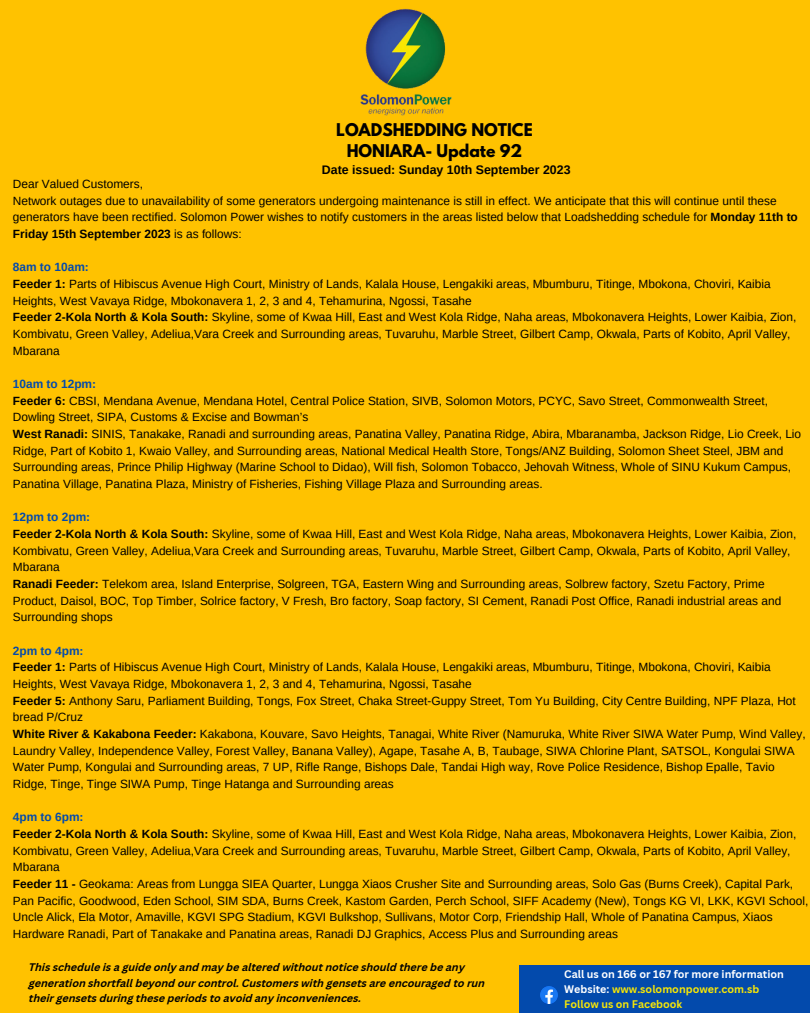
<style>
.page{position:relative;width:810px;height:1013px;background:#fff}
.page>*{position:absolute;margin:0;border:0;box-sizing:border-box;transform-origin:0 0}
.t1{font:700 15.6px "League Spartan";color:#000}
.t2{font:700 12.4px "Arimo";color:#000}
.t3{font:11.9px/16.7px "Arimo";color:#000}
.t4{font:700 11.9px "Arimo";color:#034aac}
.t5{font:italic 700 10.7px/15.8px "Canva Sans";color:#000}
.t6{font:700 10.7px "Canva Sans";color:#f8e705}
.t7{font:700 10.7px "Canva Sans";color:#fff}
.s1{font-weight:700}
.s2{color:#fff}
</style>
<div class="page">
<div style="left:0;top:0;width:810px;height:1012px;background:#ffc200"></div>
<img style="left:360px;top:8px;width:92px;height:108px">
<div style="left:519px;top:965px;width:291px;height:47px;background:#034aac"></div>
<img style="left:540px;top:986px;width:18px;height:17px">
<p class="t1" style="left:336px;top:122px;width:198px">LOADSHEDDING NOTICE</p>
<p class="t1" style="left:347px;top:143px;width:177px">HONIARA- Update 92</p>
<p class="t2" style="left:322px;top:163px;width:250px">Date issued: Sunday 10th September 2023</p>
<p class="t3" style="left:13px;top:175px;width:132px">Dear Valued Customers,</p>
<p class="t3" style="left:13px;top:192px;width:787px">Network outages due to unavailability of some generators undergoing maintenance is still in effect. We anticipate that this will continue until these generators have been rectified. Solomon Power wishes to notify customers in the areas listed below that Loadshedding schedule for <span class="s1">Monday 11th to<br>Friday 15th September 2023</span> is as follows:</p>
<p class="t4" style="left:13px;top:260px;width:78px">8am to 10am:</p>
<p class="t3" style="left:13px;top:275px;width:759px"><span class="s1">Feeder 1:</span> Parts of Hibiscus Avenue High Court, Ministry of Lands, Kalala House, Lengakiki areas, Mbumburu, Titinge, Mbokona, Choviri, Kaibia<br>Heights, West Vavaya Ridge, Mbokonavera 1, 2, 3 and 4, Tehamurina, Ngossi, Tasahe</p>
<p class="t3" style="left:13px;top:309px;width:785px"><span class="s1">Feeder 2-Kola North &amp; Kola South:</span> Skyline, some of Kwaa Hill, East and West Kola Ridge, Naha areas, Mbokonavera Heights, Lower Kaibia, Zion,<br>Kombivatu, Green Valley, Adeliua,Vara Creek and Surrounding areas, Tuvaruhu, Marble Street, Gilbert Camp, Okwala, Parts of Kobito, April Valley,<br>Mbarana</p>
<p class="t4" style="left:13px;top:377px;width:85px">10am to 12pm:</p>
<p class="t3" style="left:13px;top:392px;width:757px"><span class="s1">Feeder 6:</span> CBSI, Mendana Avenue, Mendana Hotel, Central Police Station, SIVB, Solomon Motors, PCYC, Savo Street, Commonwealth Street,<br>Dowling Street, SIPA, Customs &amp; Excise and Bowman’s</p>
<p class="t3" style="left:13px;top:425px;width:790px"><span class="s1">West Ranadi:</span> SINIS, Tanakake, Ranadi and surrounding areas, Panatina Valley, Panatina Ridge, Abira, Mbaranamba, Jackson Ridge, Lio Creek, Lio Ridge, Part of Kobito 1, Kwaio Valley, and Surrounding areas, National Medical Health Store, Tongs/ANZ Building, Solomon Sheet Steel, JBM and Surrounding areas, Prince Philip Highway (Marine School to Didao), Will fish, Solomon Tobacco, Jehovah Witness, Whole of SINU Kukum Campus, Panatina Village, Panatina Plaza, Ministry of Fisheries, Fishing Village Plaza and Surrounding areas.</p>
<p class="t4" style="left:13px;top:510px;width:79px">12pm to 2pm:</p>
<p class="t3" style="left:13px;top:525px;width:785px"><span class="s1">Feeder 2-Kola North &amp; Kola South:</span> Skyline, some of Kwaa Hill, East and West Kola Ridge, Naha areas, Mbokonavera Heights, Lower Kaibia, Zion,<br>Kombivatu, Green Valley, Adeliua,Vara Creek and Surrounding areas, Tuvaruhu, Marble Street, Gilbert Camp, Okwala, Parts of Kobito, April Valley,<br>Mbarana</p>
<p class="t3" style="left:13px;top:575px;width:770px"><span class="s1">Ranadi Feeder:</span> Telekom area, Island Enterprise, Solgreen, TGA, Eastern Wing and Surrounding areas, Solbrew factory, Szetu Factory, Prime<br>Product, Daisol, BOC, Top Timber, Solrice factory, V Fresh, Bro factory, Soap factory, SI Cement, Ranadi Post Office, Ranadi industrial areas and<br>Surrounding shops</p>
<p class="t4" style="left:13px;top:643px;width:72px">2pm to 4pm:</p>
<p class="t3" style="left:13px;top:658px;width:759px"><span class="s1">Feeder 1:</span> Parts of Hibiscus Avenue High Court, Ministry of Lands, Kalala House, Lengakiki areas, Mbumburu, Titinge, Mbokona, Choviri, Kaibia<br>Heights, West Vavaya Ridge, Mbokonavera 1, 2, 3 and 4, Tehamurina, Ngossi, Tasahe</p>
<p class="t3" style="left:13px;top:692px;width:784px"><span class="s1">Feeder 5:</span> Anthony Saru, Parliament Building, Tongs, Fox Street, Chaka Street-Guppy Street, Tom Yu Building, City Centre Building, NPF Plaza, Hot bread P/Cruz</p>
<p class="t3" style="left:13px;top:725px;width:794px"><span class="s1">White River &amp; Kakabona Feeder:</span> Kakabona, Kouvare, Savo Heights, Tanagai, White River (Namuruka, White River SIWA Water Pump, Wind Valley, Laundry Valley, Independence Valley, Forest Valley, Banana Valley), Agape, Tasahe A, B, Taubage, SIWA Chlorine Plant, SATSOL, Kongulai SIWA Water Pump, Kongulai and Surrounding areas, 7 UP, Rifle Range, Bishops Dale, Tandai High way, Rove Police Residence, Bishop Epalle, Tavio Ridge, Tinge, Tinge SIWA Pump, Tinge Hatanga and Surrounding areas</p>
<p class="t4" style="left:13px;top:810px;width:72px">4pm to 6pm:</p>
<p class="t3" style="left:13px;top:825px;width:785px"><span class="s1">Feeder 2-Kola North &amp; Kola South:</span> Skyline, some of Kwaa Hill, East and West Kola Ridge, Naha areas, Mbokonavera Heights, Lower Kaibia, Zion,<br>Kombivatu, Green Valley, Adeliua,Vara Creek and Surrounding areas, Tuvaruhu, Marble Street, Gilbert Camp, Okwala, Parts of Kobito, April Valley,<br>Mbarana</p>
<p class="t3" style="left:13px;top:875px;width:797px"><span class="s1">Feeder 11 -</span> Geokama: Areas from Lungga SIEA Quarter, Lungga Xiaos Crusher Site and Surrounding areas, Solo Gas (Burns Creek), Capital Park, Pan Pacific, Goodwood, Eden School, SIM SDA, Burns Creek, Kastom Garden, Perch School, SIFF Academy (New), Tongs KG VI, LKK, KGVI School, Uncle Alick, Ela Motor, Amaville, KGVI SPG Stadium, KGVI Bulkshop, Sullivans, Motor Corp, Friendship Hall, Whole of Panatina Campus, Xiaos Hardware Ranadi, Part of Tanakake and Panatina areas, Ranadi DJ Graphics, Access Plus and Surrounding areas</p>
<p class="t7" style="left:564px;top:966px;width:221px">Call us on 166 or 167 for more information</p>
<p class="t6" style="left:564px;top:981px;width:197px"><span class="s2">Website:</span> www.solomonpower.com.sb</p>
<p class="t6" style="left:564px;top:996px;width:120px">Follow us on Facebook</p>
<p class="t5" style="left:29px;top:960px;width:458px">This schedule is a guide only and may be altered without notice should there be any generation shortfall beyond our control. Customers with gensets are encouraged to run their gensets during these periods to avoid any inconveniences.</p>
</div>
